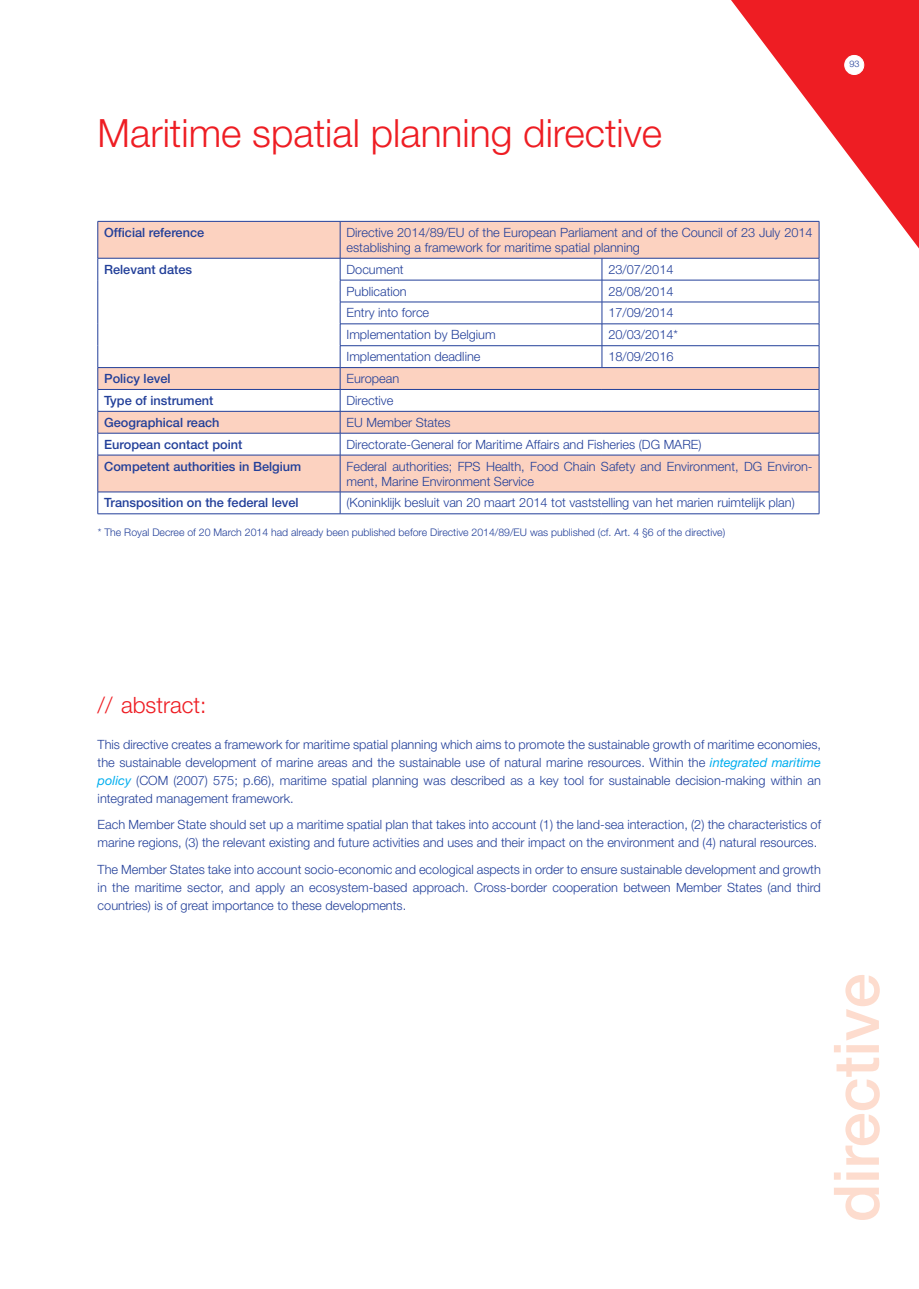
<style>
.page{position:relative;width:919px;height:1289px;background:#fff}
.page>*{position:absolute;margin:0;border:0;box-sizing:border-box;transform-origin:0 0}
.t1{font:500 63px "Helvetica Neue LT Pro";color:#fddcce}
.t2{font:300 39px "Helvetica Neue LT Pro";color:#ee1d23}
.t3{font:300 22.5px "Helvetica Neue LT Pro";color:#ee1d23}
.body_tabel{font:300 12.75px/18px "Helvetica Neue LT Pro";color:#223f99}
.t4{font:500 12.75px "Helvetica Neue LT Pro";color:#223f99}
.body_tabel-2{font:300 10.5px "Helvetica Neue LT Pro";color:#223f99}
.t5{font:300 9px "Helvetica Neue LT Pro";color:#223f99}
.s1{font-weight:400;font-style:italic;color:#00aeef}
</style>
<div class="page">
<svg style="left:731px;top:0;width:187px;height:248px"></svg>
<svg style="left:98px;top:222px;width:720px;height:269px"></svg>
<hr style="left:818px;top:221px;width:1px;height:37px;background:#223f99">
<hr style="left:818px;top:455px;width:1px;height:37px;background:#223f99">
<svg style="left:818px;top:492px;width:1px;height:21px"></svg>
<hr style="left:97px;top:221px;width:1px;height:37px;background:#223f99">
<hr style="left:98px;top:221px;width:242px;height:1px;background:#223f99">
<hr style="left:340px;top:221px;width:262px;height:1px;background:#223f99">
<hr style="left:602px;top:221px;width:217px;height:1px;background:#223f99">
<hr style="left:340px;top:221px;width:1px;height:37px;background:#223f99">
<hr style="left:98px;top:258px;width:242px;height:1px;background:#223f99">
<hr style="left:340px;top:258px;width:262px;height:1px;background:#223f99">
<hr style="left:602px;top:258px;width:217px;height:1px;background:#223f99">
<svg style="left:601px;top:258px;width:1px;height:109px"></svg>
<svg style="left:818px;top:258px;width:1px;height:197px"></svg>
<hr style="left:340px;top:280px;width:262px;height:1px;background:#223f99">
<hr style="left:602px;top:280px;width:217px;height:1px;background:#223f99">
<hr style="left:340px;top:302px;width:262px;height:1px;background:#223f99">
<hr style="left:602px;top:302px;width:217px;height:1px;background:#223f99">
<hr style="left:340px;top:323px;width:262px;height:1px;background:#223f99">
<hr style="left:602px;top:323px;width:217px;height:1px;background:#223f99">
<hr style="left:340px;top:345px;width:262px;height:1px;background:#223f99">
<hr style="left:602px;top:345px;width:217px;height:1px;background:#223f99">
<hr style="left:98px;top:367px;width:242px;height:1px;background:#223f99">
<hr style="left:340px;top:367px;width:262px;height:1px;background:#223f99">
<hr style="left:602px;top:367px;width:217px;height:1px;background:#223f99">
<hr style="left:98px;top:389px;width:242px;height:1px;background:#223f99">
<hr style="left:340px;top:389px;width:262px;height:1px;background:#223f99">
<hr style="left:602px;top:389px;width:217px;height:1px;background:#223f99">
<hr style="left:98px;top:411px;width:242px;height:1px;background:#223f99">
<hr style="left:340px;top:411px;width:262px;height:1px;background:#223f99">
<hr style="left:602px;top:411px;width:217px;height:1px;background:#223f99">
<svg style="left:97px;top:258px;width:1px;height:197px"></svg>
<hr style="left:98px;top:433px;width:242px;height:1px;background:#223f99">
<hr style="left:340px;top:433px;width:262px;height:1px;background:#223f99">
<hr style="left:602px;top:433px;width:217px;height:1px;background:#223f99">
<svg style="left:340px;top:258px;width:1px;height:197px"></svg>
<hr style="left:97px;top:455px;width:1px;height:37px;background:#223f99">
<hr style="left:98px;top:455px;width:242px;height:1px;background:#223f99">
<hr style="left:340px;top:455px;width:262px;height:1px;background:#223f99">
<hr style="left:602px;top:455px;width:217px;height:1px;background:#223f99">
<hr style="left:340px;top:455px;width:1px;height:37px;background:#223f99">
<svg style="left:97px;top:492px;width:1px;height:21px"></svg>
<hr style="left:98px;top:491px;width:242px;height:1px;background:#223f99">
<hr style="left:340px;top:491px;width:262px;height:1px;background:#223f99">
<hr style="left:602px;top:491px;width:217px;height:1px;background:#223f99">
<svg style="left:340px;top:492px;width:1px;height:21px"></svg>
<hr style="left:98px;top:513px;width:242px;height:1px;background:#223f99">
<hr style="left:340px;top:513px;width:262px;height:1px;background:#223f99">
<hr style="left:602px;top:513px;width:217px;height:1px;background:#223f99">
<div style="left:844px;top:55px;width:19px;height:19px;background:#fff;border-radius:50%"></div>
<div style="left:844px;top:55px;width:19px;height:20px;border:1px solid #fff;border-radius:50%"></div>
<p class="t2" style="left:98px;top:109px;width:566px">Maritime spatial planning directive</p>
<p class="t4" style="left:104px;top:225px;width:101px">Official reference</p>
<p class="body_tabel" style="left:346px;top:224px;width:467px;line-height:15px">Directive 2014/89/EU of the European Parliament and of the Council of 23 July 2014 establishing a framework for maritime spatial planning</p>
<p class="t4" style="left:104px;top:261px;width:89px">Relevant dates</p>
<p class="body_tabel" style="left:346px;top:260px;width:59px">Document</p>
<p class="body_tabel" style="left:608px;top:260px;width:67px">23/07/2014</p>
<p class="body_tabel" style="left:346px;top:282px;width:62px">Publication</p>
<p class="body_tabel" style="left:608px;top:282px;width:67px">28/08/2014</p>
<p class="body_tabel" style="left:346px;top:304px;width:84px">Entry into force</p>
<p class="body_tabel" style="left:608px;top:304px;width:67px">17/09/2014</p>
<p class="body_tabel" style="left:346px;top:325px;width:150px">Implementation by Belgium</p>
<p class="body_tabel" style="left:608px;top:325px;width:71px">20/03/2014*</p>
<p class="body_tabel" style="left:346px;top:347px;width:135px">Implementation deadline</p>
<p class="body_tabel" style="left:608px;top:347px;width:67px">18/09/2016</p>
<p class="t4" style="left:104px;top:371px;width:68px">Policy level</p>
<p class="body_tabel" style="left:346px;top:369px;width:54px">European</p>
<p class="t4" style="left:104px;top:393px;width:111px">Type of instrument</p>
<p class="body_tabel" style="left:346px;top:391px;width:48px">Directive</p>
<p class="t4" style="left:104px;top:414px;width:117px">Geographical reach</p>
<p class="body_tabel" style="left:346px;top:413px;width:106px">EU Member States</p>
<p class="t4" style="left:104px;top:436px;width:140px">European contact point</p>
<p class="body_tabel" style="left:346px;top:435px;width:356px">Directorate-General for Maritime Affairs and Fisheries (DG MARE)</p>
<p class="t4" style="left:104px;top:458px;width:198px">Competent authorities in Belgium</p>
<p class="body_tabel" style="left:346px;top:458px;width:467px;line-height:15px">Federal authorities; FPS Health, Food Chain Safety and Environment, DG Environ&shy;ment, Marine Environment Service</p>
<p class="t4" style="left:104px;top:495px;width:196px">Transposition on the federal level</p>
<p class="body_tabel" style="left:346px;top:493px;width:450px">(Koninklijk besluit van 20 maart 2014 tot vaststelling van het marien ruimtelijk plan)</p>
<p class="body_tabel-2" style="left:98px;top:525px;width:628px">* The Royal Decree of 20 March 2014 had already been published before Directive 2014/89/EU was published (cf. Art. 4 §6 of the directive)</p>
<p class="t5" style="left:849px;top:59px;width:12px">93</p>
<p class="t3" style="left:98px;top:691px;width:110px">// abstract:</p>
<p class="body_tabel" style="left:98px;top:735px;width:724px;text-align:justify">This directive creates a framework for maritime spatial planning which aims to promote the sustainable growth of maritime economies, the sustainable development of marine areas and the sustainable use of natural marine resources. Within the <span class="s1">integrated maritime policy</span> (COM (2007) 575; p.66), maritime spatial planning was described as a key tool for sustainable decision-making within an integrated management framework.</p>
<p class="body_tabel" style="left:98px;top:815px;width:724px">Each Member State should set up a maritime spatial plan that takes into account (1) the land-sea interaction, (2) the characteristics of marine regions, (3) the relevant existing and future activities and uses and their impact on the environment and (4) natural resources.</p>
<p class="body_tabel" style="left:98px;top:860px;width:724px;text-align:justify">The Member States take into account socio-economic and ecological aspects in order to ensure sustainable development and growth in the maritime sector, and apply an ecosystem-based approach. Cross-border cooperation between Member States (and third countries) is of great importance to these developments.</p>
<p class="t1" style="left:818px;top:1222px;width:250px;rotate:-90deg">directive</p>
</div>
